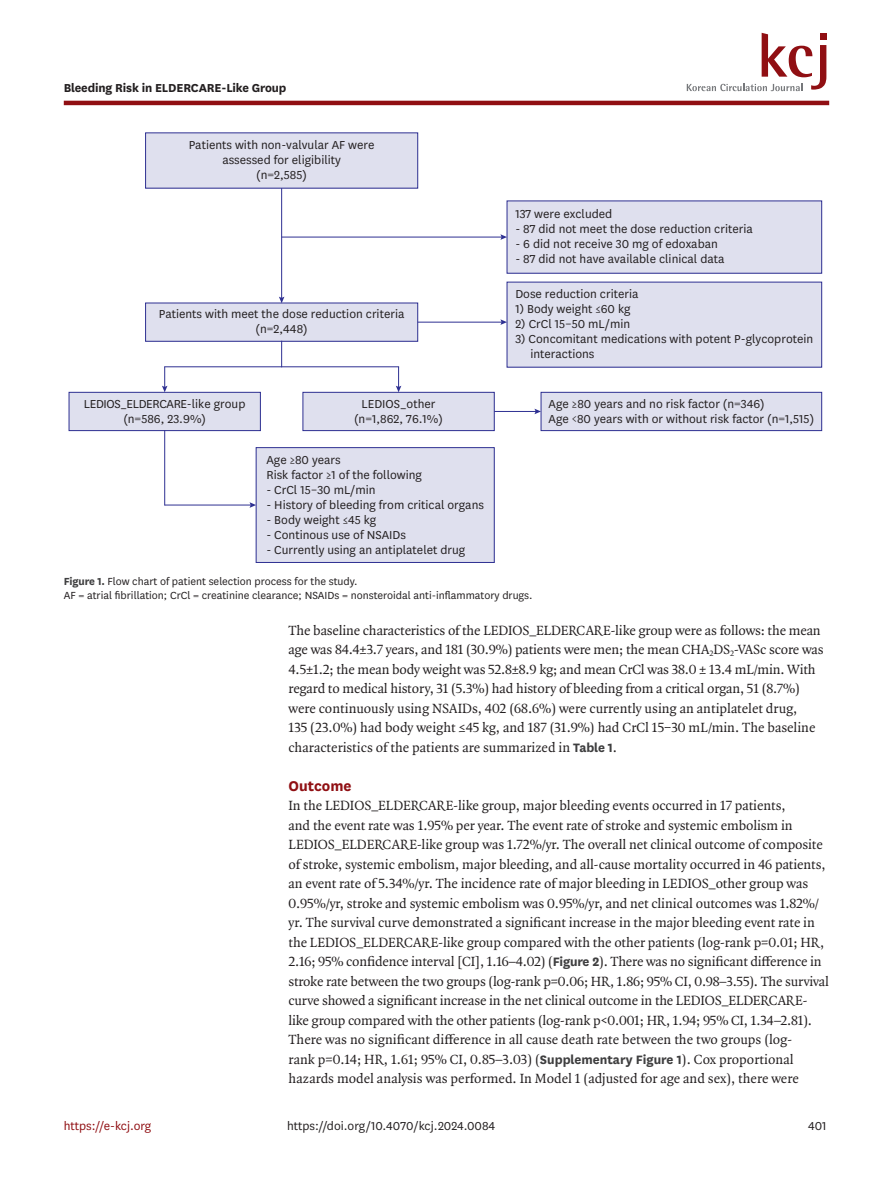
<style>
.page{position:relative;width:893px;height:1191px;background:#fff}
.page>*{position:absolute;margin:0;border:0;box-sizing:border-box;transform-origin:0 0}
.body_title2{font:700 16.5px "National";color:#900f13}
.body_p_first{font:14.25px/19.5px "Quadraat OT";letter-spacing:-.005em;color:#231f20}
.body_p{font:14.25px/19.5px "Quadraat OT";letter-spacing:-.01em;color:#231f20}
.t1{font:13.5px/15px "National";color:#231f20;text-align:center}
.t2{font:13.5px/15px "National";letter-spacing:-.025em;color:#231f20;text-align:center}
.t3{font:700 13.5px "National";letter-spacing:-.01em;color:#231f20}
.t4{font:13.5px "National";color:#900f13}
.t5{font:12px/13.5px "National";color:#231f20}
.s1{font-weight:700;color:#3e3e3f}
.s2{font-family:"National";font-weight:700;color:#3e3e3f}
</style>
<div class="page">
<hr style="left:64px;top:101px;width:765px;height:4px;background:#900f13">
<div style="left:820px;top:34px;width:7px;height:6px;background:#900f13"></div>
<svg style="left:687px;top:33px;width:139px;height:58px"></svg>
<hr style="left:281px;top:188px;width:1px;height:111px;background:#2e3092">
<svg style="left:279px;top:297px;width:5px;height:6px"></svg>
<svg style="left:281px;top:342px;width:1px;height:24px"></svg>
<svg style="left:162px;top:367px;width:5px;height:25px"></svg>
<hr style="left:164px;top:430px;width:1px;height:75px;background:#2e3092">
<svg style="left:396px;top:367px;width:5px;height:25px"></svg>
<div style="left:146px;top:133px;width:272px;height:55px;background:#dfe0ee"></div>
<div style="left:146px;top:303px;width:272px;height:38px;background:#dfe0ee"></div>
<div style="left:145px;top:303px;width:273px;height:39px;border:1px solid #2e3092"></div>
<div style="left:507px;top:282px;width:315px;height:85px;background:#dfe0ee"></div>
<div style="left:507px;top:201px;width:315px;height:72px;background:#dfe0ee"></div>
<div style="left:69px;top:392px;width:191px;height:38px;background:#dfe0ee"></div>
<div style="left:69px;top:392px;width:192px;height:39px;border:1px solid #2e3092"></div>
<div style="left:303px;top:392px;width:191px;height:38px;background:#dfe0ee"></div>
<div style="left:303px;top:392px;width:192px;height:39px;border:1px solid #2e3092"></div>
<div style="left:541px;top:392px;width:281px;height:38px;background:#dfe0ee"></div>
<div style="left:541px;top:392px;width:281px;height:39px;border:1px solid #2e3092"></div>
<div style="left:256px;top:447px;width:238px;height:115px;background:#dfe0ee"></div>
<div style="left:256px;top:447px;width:239px;height:116px;border:1px solid #2e3092"></div>
<hr style="left:282px;top:237px;width:221px;height:1px;background:#2e3092">
<svg style="left:500px;top:234px;width:7px;height:6px"></svg>
<hr style="left:418px;top:322px;width:85px;height:1px;background:#2e3092">
<svg style="left:500px;top:319px;width:7px;height:6px"></svg>
<hr style="left:494px;top:411px;width:43px;height:1px;background:#2e3092">
<svg style="left:534px;top:409px;width:7px;height:5px"></svg>
<hr style="left:165px;top:366px;width:234px;height:1px;background:#2e3092">
<hr style="left:165px;top:504px;width:87px;height:1px;background:#2e3092">
<svg style="left:250px;top:502px;width:6px;height:6px"></svg>
<p class="t3" style="left:64px;top:78px;width:224px">Bleeding Risk in ELDERCARE-Like Group</p>
<p class="t1" style="left:189px;top:137px;width:187px">Patients with non-valvular AF were assessed for eligibility<br>(n=2,585)</p>
<p class="t1" style="left:159px;top:306px;width:247px">Patients with meet the dose reduction criteria (n=2,448)</p>
<p class="t1" style="left:515px;top:206px;width:99px">137 were excluded</p>
<p class="t1" style="left:515px;top:221px;width:239px">- 87 did not meet the dose reduction criteria</p>
<p class="t1" style="left:515px;top:236px;width:204px">- 6 did not receive 30 mg of edoxaban</p>
<p class="t1" style="left:515px;top:251px;width:211px">- 87 did not have available clinical data</p>
<p class="t1" style="left:515px;top:286px;width:125px">Dose reduction criteria</p>
<p class="t1" style="left:515px;top:301px;width:117px">1) Body weight ≤60 kg</p>
<p class="t1" style="left:515px;top:316px;width:116px">2) CrCl 15–50 mL/min</p>
<p class="t1" style="left:530px;top:331px;width:285px;text-align:left;text-indent:-15px">3) Concomitant medications with potent P-glycoprotein interactions</p>
<p class="t2" style="left:84px;top:395px;width:163px">LEDIOS_ELDERCARE-like group (n=586, 23.9%)</p>
<p class="t1" style="left:354px;top:395px;width:90px">LEDIOS_other (n=1,862, 76.1%)</p>
<p class="t1" style="left:549px;top:395px;width:267px;text-align:left">Age ≥80 years and no risk factor (n=346)<br>Age &lt;80 years with or without risk factor (n=1,515)</p>
<p class="t1" style="left:266px;top:451px;width:157px;text-align:left">Age ≥80 years<br>Risk factor ≥1 of the following</p>
<p class="t1" style="left:266px;top:481px;width:111px">- CrCl 15–30 mL/min</p>
<p class="t1" style="left:266px;top:496px;width:219px">- History of bleeding from critical organs</p>
<p class="t1" style="left:266px;top:511px;width:111px">- Body weight ≤45 kg</p>
<p class="t1" style="left:266px;top:526px;width:141px">- Continous use of NSAIDs</p>
<p class="t1" style="left:266px;top:541px;width:201px">- Currently using an antiplatelet drug</p>
<p class="t5" style="left:64px;top:574px;width:470px"><span class="s1">Figure 1.</span> Flow chart of patient selection process for the study.<br>AF = atrial fibrillation; CrCl = creatinine clearance; NSAIDs = nonsteroidal anti-inflammatory drugs.</p>
<p class="body_p" style="left:289px;top:620px;width:537px">The baseline characteristics of the LEDIOS_ELDERCARE-like group were as follows: the mean age was 84.4±3.7 years, and 181 (30.9%) patients were men; the mean CHA<sub>2</sub>DS<sub>2</sub>-VASc score was 4.5±1.2; the mean body weight was 52.8±8.9 kg; and mean CrCl was 38.0 ± 13.4 mL/min. With regard to medical history, 31 (5.3%) had history of bleeding from a critical organ, 51 (8.7%) were continuously using NSAIDs, 402 (68.6%) were currently using an antiplatelet drug,<br>135 (23.0%) had body weight ≤45 kg, and 187 (31.9%) had CrCl 15−30 mL/min. The baseline characteristics of the patients are summarized in <span class="s2">Table 1</span>.</p>
<p class="body_title2" style="left:289px;top:774px;width:65px">Outcome</p>
<p class="body_p_first" style="left:289px;top:796px;width:542px">In the LEDIOS_ELDERCARE-like group, major bleeding events occurred in 17 patients,<br>and the event rate was 1.95% per year. The event rate of stroke and systemic embolism in LEDIOS_ELDERCARE-like group was 1.72%/yr. The overall net clinical outcome of composite of stroke, systemic embolism, major bleeding, and all-cause mortality occurred in 46 patients, an event rate of 5.34%/yr. The incidence rate of major bleeding in LEDIOS_other group was 0.95%/yr, stroke and systemic embolism was 0.95%/yr, and net clinical outcomes was 1.82%/ yr. The survival curve demonstrated a significant increase in the major bleeding event rate in the LEDIOS_ELDERCARE-like group compared with the other patients (log-rank p=0.01; HR, 2.16; 95% confidence interval [CI], 1.16–4.02) (<span class="s2">Figure 2</span>). There was no significant difference in stroke rate between the two groups (log-rank p=0.06; HR, 1.86; 95% CI, 0.98–3.55). The survival curve showed a significant increase in the net clinical outcome in the LEDIOS_ELDERCARE&shy;like group compared with the other patients (log-rank p&lt;0.001; HR, 1.94; 95% CI, 1.34–2.81).<br>There was no significant difference in all cause death rate between the two groups (log-<br>rank p=0.14; HR, 1.61; 95% CI, 0.85–3.03) (<span class="s2">Supplementary Figure 1</span>). Cox proportional hazards model analysis was performed. In Model 1 (adjusted for age and sex), there were</p>
<p class="t1" style="left:808px;top:1117px;width:20px">401</p>
<p class="t4" style="left:64px;top:1116px;width:89px">https://e-kcj.org</p>
<p class="t1" style="left:287px;top:1117px;width:210px">https://doi.org/10.4070/kcj.2024.0084</p>
</div>
